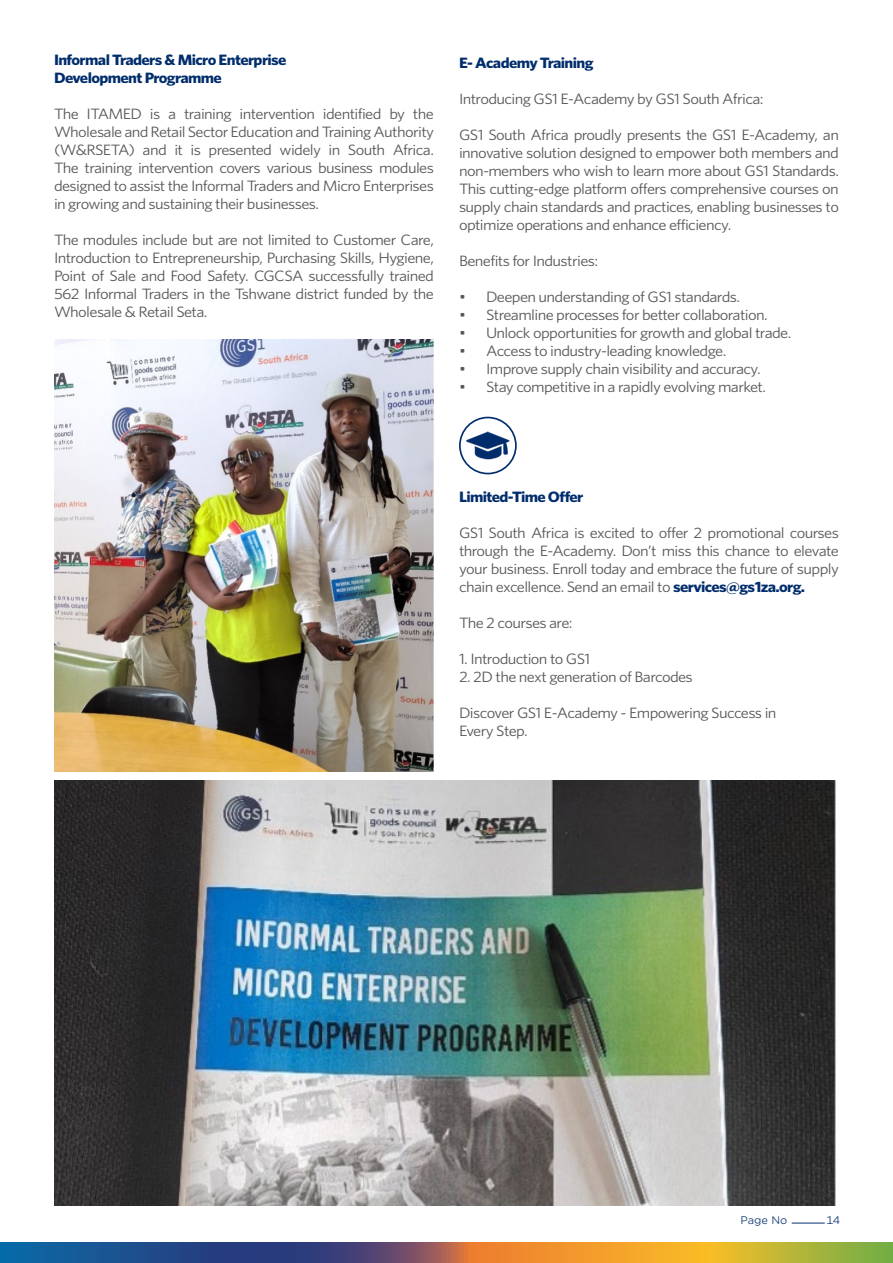
<style>
.page{position:relative;width:893px;height:1263px;background:#fff}
.page>*{position:absolute;margin:0;border:0;box-sizing:border-box;transform-origin:0 0}
.t1{font:15px/18px "Whitney";letter-spacing:-.04em;color:#58585a;text-align:justify;scale:1.1 1}
.t2{font:700 15px/18px "Whitney";letter-spacing:-.04em;color:#002d6c;scale:1.1 1}
.t3{font:10.5px "Gotham Office";color:#002d6c}
.t4{font:10.5px "Gotham Office";color:#002d6c;scale:1.1 1}
.s1{font-weight:700;color:#002d6c}
</style>
<div class="page">
<hr style="left:792px;top:1223px;width:33px;height:1px;background:#002d6c">
<svg style="left:0;top:1242px;width:893px;height:21px;background:#84775a"></svg>
<img style="left:54px;top:339px;width:380px;height:432px">
<img style="left:54px;top:780px;width:782px;height:426px">
<svg style="left:460px;top:417px;width:56px;height:56px"></svg>
<div style="left:459px;top:417px;width:58px;height:57px;border:2px solid #002d6c;border-radius:50%"></div>
<img style="left:465px;top:423px;width:45px;height:45px">
<p class="t2" style="left:54px;top:50px;width:213px">Informal Traders &amp; Micro Enterprise<br>Development Programme</p>
<p class="t1" style="left:54px;top:104px;width:347px">The ITAMED is a training intervention identified by the Wholesale and Retail Sector Education and Training Authority (W&amp;RSETA) and it is presented widely in South Africa.<br>The training intervention covers various business modules designed to assist the Informal Traders and Micro Enterprises in growing and sustaining their businesses.</p>
<p class="t1" style="left:54px;top:230px;width:347px">The modules include but are not limited to Customer Care, Introduction to Entrepreneurship, Purchasing Skills, Hygiene, Point of Sale and Food Safety. CGCSA successfully trained 562 Informal Traders in the Tshwane district funded by the Wholesale &amp; Retail Seta.</p>
<p class="t2" style="left:459px;top:53px;width:124px">E- Academy Training</p>
<p class="t1" style="left:459px;top:89px;width:278px">Introducing GS1 E-Academy by GS1 South Africa:</p>
<p class="t1" style="left:459px;top:125px;width:347px">GS1 South Africa proudly presents the GS1 E-Academy, an innovative solution designed to empower both members and non-members who wish to learn more about GS1 Standards.<br>This cutting-edge platform offers comprehensive courses on supply chain standards and practices, enabling businesses to optimize operations and enhance efficiency.</p>
<p class="t1" style="left:459px;top:251px;width:128px">Benefits for Industries:</p>
<p class="t1" style="left:459px;top:287px;width:257px">• Deepen understanding of GS1 standards.</p>
<p class="t1" style="left:459px;top:305px;width:282px">• Streamline processes for better collaboration.</p>
<p class="t1" style="left:459px;top:323px;width:304px">• Unlock opportunities for growth and global trade.</p>
<p class="t1" style="left:459px;top:341px;width:245px">• Access to industry-leading knowledge.</p>
<p class="t1" style="left:459px;top:359px;width:276px">• Improve supply chain visibility and accuracy.</p>
<p class="t1" style="left:459px;top:377px;width:280px">• Stay competitive in a rapidly evolving market.</p>
<p class="t2" style="left:459px;top:487px;width:115px">Limited-Time Offer</p>
<p class="t1" style="left:459px;top:523px;width:347px">GS1 South Africa is excited to offer 2 promotional courses through the E-Academy. Don’t miss this chance to elevate your business. Enroll today and embrace the future of supply chain excellence. Send an email to <span class="s1">services@gs1za.org.</span></p>
<p class="t1" style="left:459px;top:613px;width:105px">The 2 courses are:</p>
<p class="t1" style="left:459px;top:649px;width:121px">1. Introduction to GS1</p>
<p class="t1" style="left:459px;top:667px;width:214px">2. 2D the next generation of Barcodes</p>
<p class="t1" style="left:459px;top:703px;width:290px">Discover GS1 E-Academy - Empowering Success in<br>Every Step.</p>
<p class="t3" style="left:740px;top:1213px;width:48px">Page No</p>
<p class="t4" style="left:826px;top:1213px;width:14px">14</p>
</div>
